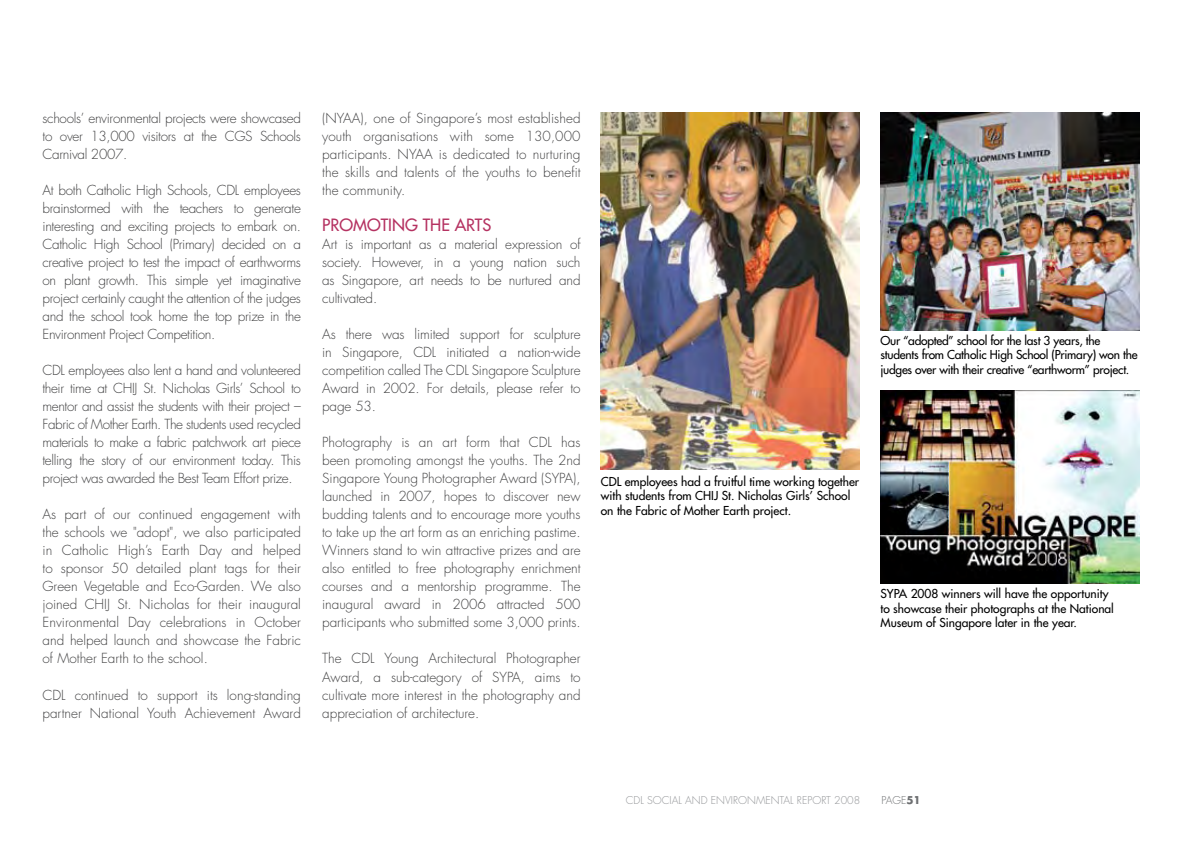
<style>
.page{position:relative;width:1191px;height:851px;background:#fff}
.page>*{position:absolute;margin:0;border:0;box-sizing:border-box;transform-origin:0 0}
.t1{font:500 16.5px "Futura Std";color:#b53261}
.t2{font:300 13.5px/18px "Futura Std";letter-spacing:-.005em;color:#414142;text-align:justify}
.t3{font:500 12px/14.4px "Futura Std";color:#000}
.t4{font:500 12px/14.4px "Futura Std";letter-spacing:-.02em;color:#000}
.t5{font:300 10.5px "Futura Std";color:#939598}
.t6{font:300 10.5px "Futura Std";color:#6d6f71}
.s1{font-weight:700}
</style>
<div class="page">
<img style="left:601px;top:113px;width:258px;height:356px">
<img style="left:880px;top:112px;width:260px;height:218px">
<img style="left:880px;top:390px;width:260px;height:193px">
<p class="t2" style="left:43px;top:110px;width:260px">schools’ environmental projects were showcased to over 13,000 visitors at the CGS Schools Carnival 2007.</p>
<p class="t2" style="left:43px;top:182px;width:260px">At both Catholic H igh Schools, CDL employees brainstormed with the teachers to generate interesting and exciting projects to embark on.<br>Catholic H igh School (Primary) decided on a creative project to test the impact of earthworms on plant growth. This simple yet imaginative project certainly caught the attention of the judges and the school took home the top prize in the Environment Project Competition.</p>
<p class="t2" style="left:43px;top:362px;width:260px">CDL employees also lent a hand and volunteered their time at CH IJ St. Nicholas Girls’ School to mentor and assist the students with their project – Fabric of Mother Earth. The students used recycled materials to make a fabric patchwork art piece telling the story of our environment today. This project was awarded the Best Team Effort prize.</p>
<p class="t2" style="left:43px;top:506px;width:260px">As part of our continued engagement with the schools we "adopt", we also participated in Catholic H igh’s Earth Day and helped to sponsor 50 detailed plant tags for their Green Vegetable and Eco-Garden. We also joined CH IJ St. Nicholas for their inaugural Environmental Day celebrations in October and helped launch and showcase the Fabric of Mother Earth to the school.</p>
<p class="t2" style="left:43px;top:686px;width:260px">CDL continued to support its long-standing partner National Youth Achievement Award</p>
<p class="t2" style="left:322px;top:110px;width:260px">(NYAA), one of Singapore’s most established youth organisations with some 130,000 participants. NYAA is dedicated to nurturing the skills and talents of the youths to benefit the community.</p>
<p class="t1" style="left:322px;top:215px;width:111px">PROMOTING the</p>
<p class="t1" style="left:455px;top:215px;width:21px">Arts</p>
<p class="t2" style="left:322px;top:236px;width:260px">Art is important as a material expression of society. However, in a young nation such as Singapore, art needs to be nurtured and cultivated.</p>
<p class="t2" style="left:322px;top:326px;width:260px">As there was limited support for sculpture in Singapore, CDL initiated a nation-wide competition called The CDL Singapore Sculpture Award in 2002. For details, please refer to page 53.</p>
<p class="t2" style="left:322px;top:434px;width:260px">Photography is an art form that CDL has been promoting amongst the youths. The 2nd Singapore Young Photographer Award (SYPA), launched in 2007, hopes to discover new budding talents and to encourage more youths to take up the art form as an enriching pastime.<br>Winners stand to win attractive prizes and are also entitled to free photography enrichment courses and a mentorship programme. The inaugural award in 2006 attracted 500 participants who submitted some 3,000 prints.</p>
<p class="t2" style="left:322px;top:650px;width:260px">The CDL Young Architectural Photographer Award, a sub-category of SYPA, aims to cultivate more interest in the photography and appreciation of architecture.</p>
<p class="t3" style="left:601px;top:474px;width:260px">CDL employees had a fruitful time working together with students from CHIJ St. Nicholas Girls’ School on the Fabric of Mother Earth project.</p>
<p class="t4" style="left:880px;top:333px;width:259px">Our “adopted” school for the last 3 years, the students from Catholic High School (Primary) won the judges over with their creative “earthworm” project.</p>
<p class="t3" style="left:880px;top:586px;width:235px">SYPA 2008 winners will have the opportunity to showcase their photographs at the National<br>Museum of Singapore later in the year.</p>
<p class="t5" style="left:626px;top:794px;width:236px">CDL SOCIAL AND ENVIRONMENTAL REPORT 2008</p>
<p class="t6" style="left:881px;top:794px;width:32px">PAGE<span class="s1">51</span></p>
</div>
